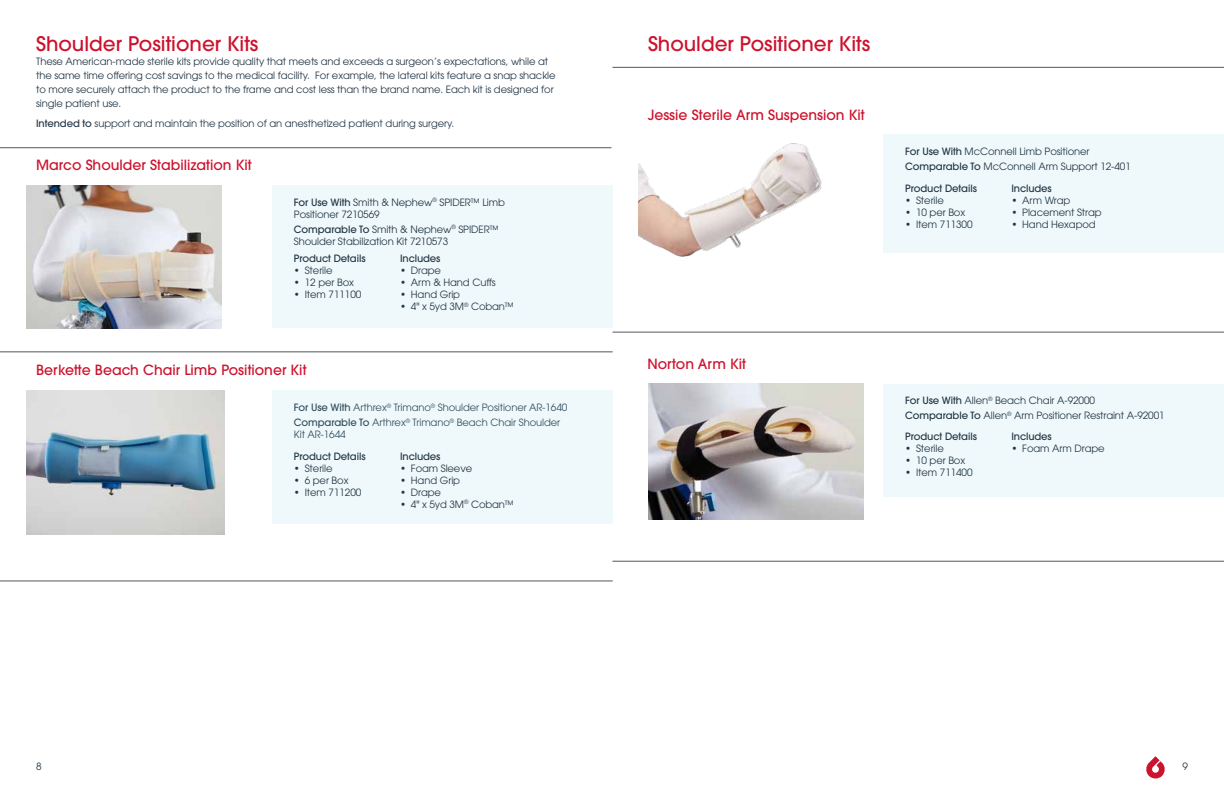
<style>
.page{position:relative;width:1224px;height:792px;background:#fff}
.page>*{position:absolute;margin:0;border:0;box-sizing:border-box;transform-origin:0 0}
.t1{font:500 20px "ITC Avant Garde Pro";color:#cd122d}
.t2{font:500 14px "ITC Avant Garde Pro";color:#cd122d}
.t3{font:10px/15px "ITC Avant Garde Pro";letter-spacing:-.01em;color:#243746}
.t4{font:500 10px "ITC Avant Garde Pro";letter-spacing:-.01em;color:#243746}
.s1{font-weight:500}
</style>
<div class="page">
<svg style="left:1146px;top:756px;width:19px;height:23px"></svg>
<div style="left:883px;top:135px;width:341px;height:118px;background:#eff9fb"></div>
<div style="left:272px;top:185px;width:341px;height:142px;background:#eff9fb"></div>
<div style="left:272px;top:391px;width:341px;height:133px;background:#eff9fb"></div>
<hr style="left:0;top:147px;width:612px;height:1px;background:#52575a">
<hr style="left:0;top:352px;width:613px;height:1px;background:#52575a">
<hr style="left:0;top:581px;width:613px;height:1px;background:#52575a">
<hr style="left:612px;top:332px;width:612px;height:1px;background:#52575a">
<hr style="left:612px;top:561px;width:612px;height:1px;background:#52575a">
<hr style="left:612px;top:67px;width:612px;height:1px;background:#52575a">
<img style="left:27px;top:185px;width:194px;height:143px">
<img style="left:27px;top:391px;width:197px;height:144px">
<img style="left:638px;top:143px;width:184px;height:114px">
<div style="left:883px;top:384px;width:341px;height:113px;background:#eff9fb"></div>
<img style="left:648px;top:384px;width:216px;height:135px">
<h1 class="t1" style="left:36px;top:31px;width:224px">Shoulder Positioner Kits</h1>
<p class="t3" style="left:36px;top:54px;width:521px;line-height:14px">These American-made sterile kits provide quality that meets and exceeds a surgeon’s expectations, while at the same time offering cost savings to the medical facility. For example, the lateral kits feature a snap shackle to more securely attach the product to the frame and cost less than the brand name. Each kit is designed for single patient use.</p>
<p class="t3" style="left:36px;top:116px;width:419px"><span class="s1">Intended to</span> support and maintain the position of an anesthetized patient during surgery.</p>
<h2 class="t2" style="left:36px;top:156px;width:217px">Marco Shoulder Stabilization Kit</h2>
<p class="t3" style="left:294px;top:196px;width:212px;line-height:12px"><span class="s1">For Use With</span> Smith &amp; Nephew<sup>®</sup> SPIDER™ Limb<br>Positioner 7210569</p>
<p class="t3" style="left:294px;top:223px;width:206px;line-height:12px"><span class="s1">Comparable To</span> Smith &amp; Nephew<sup>®</sup> SPIDER™<br>Shoulder Stabilization Kit 7210573</p>
<p class="t4" style="left:294px;top:252px;width:73px">Product Details</p>
<p class="t3" style="left:294px;top:263px;width:40px">• Sterile</p>
<p class="t3" style="left:294px;top:275px;width:61px">• 12 per Box</p>
<p class="t3" style="left:294px;top:287px;width:69px">• Item 711100</p>
<p class="t4" style="left:400px;top:252px;width:42px">Includes</p>
<p class="t3" style="left:400px;top:263px;width:42px">• Drape</p>
<p class="t3" style="left:400px;top:275px;width:97px">• Arm &amp; Hand Cuffs</p>
<p class="t3" style="left:400px;top:287px;width:61px">• Hand Grip</p>
<p class="t3" style="left:400px;top:299px;width:115px">• 4" x 5yd 3M<sup>®</sup> Coban™</p>
<h2 class="t2" style="left:36px;top:361px;width:272px">Berkette Beach Chair Limb Positioner Kit</h2>
<p class="t3" style="left:294px;top:400px;width:275px"><span class="s1">For Use With</span> Arthrex<sup>®</sup> Trimano<sup>®</sup> Shoulder Positioner AR-1640<br><span class="s1">Comparable To</span> Arthrex<sup>®</sup> Trimano<sup>®</sup> Beach Chair Shoulder</p>
<p class="t3" style="left:294px;top:427px;width:53px">Kit AR-1644</p>
<p class="t4" style="left:294px;top:450px;width:73px">Product Details</p>
<p class="t3" style="left:294px;top:460px;width:40px">• Sterile</p>
<p class="t3" style="left:294px;top:472px;width:56px">• 6 per Box</p>
<p class="t3" style="left:294px;top:484px;width:69px">• Item 711200</p>
<p class="t4" style="left:400px;top:450px;width:42px">Includes</p>
<p class="t3" style="left:400px;top:460px;width:74px">• Foam Sleeve</p>
<p class="t3" style="left:400px;top:472px;width:61px">• Hand Grip</p>
<p class="t3" style="left:400px;top:484px;width:42px">• Drape</p>
<p class="t3" style="left:400px;top:496px;width:115px">• 4" x 5yd 3M<sup>®</sup> Coban™</p>
<h1 class="t1" style="left:648px;top:31px;width:224px">Shoulder Positioner Kits</h1>
<h2 class="t2" style="left:648px;top:106px;width:218px">Jessie Sterile Arm Suspension Kit</h2>
<p class="t3" style="left:905px;top:144px;width:227px"><span class="s1">For Use With</span> McConnell Limb Positioner<br><span class="s1">Comparable To</span> McConnell Arm Support 12-401</p>
<p class="t4" style="left:905px;top:182px;width:73px">Product Details</p>
<p class="t3" style="left:905px;top:193px;width:40px">• Sterile</p>
<p class="t3" style="left:905px;top:205px;width:61px">• 10 per Box</p>
<p class="t3" style="left:905px;top:217px;width:69px">• Item 711300</p>
<p class="t4" style="left:1011px;top:182px;width:42px">Includes</p>
<p class="t3" style="left:1011px;top:193px;width:60px">• Arm Wrap</p>
<p class="t3" style="left:1011px;top:205px;width:92px">• Placement Strap</p>
<p class="t3" style="left:1011px;top:217px;width:86px">• Hand Hexapod</p>
<h2 class="t2" style="left:648px;top:355px;width:100px">Norton Arm Kit</h2>
<p class="t3" style="left:905px;top:393px;width:261px"><span class="s1">For Use With</span> Allen<sup>®</sup> Beach Chair A-92000<br><span class="s1">Comparable To</span> Allen<sup>®</sup> Arm Positioner Restraint A-92001</p>
<p class="t4" style="left:905px;top:430px;width:73px">Product Details</p>
<p class="t3" style="left:905px;top:441px;width:40px">• Sterile</p>
<p class="t3" style="left:905px;top:453px;width:61px">• 10 per Box</p>
<p class="t3" style="left:905px;top:465px;width:69px">• Item 711400</p>
<p class="t4" style="left:1011px;top:430px;width:42px">Includes</p>
<p class="t3" style="left:1011px;top:441px;width:95px">• Foam Arm Drape</p>
<p class="t3" style="left:36px;top:759px;width:7px">8</p>
<p class="t3" style="left:1182px;top:759px;width:7px">9</p>
</div>
